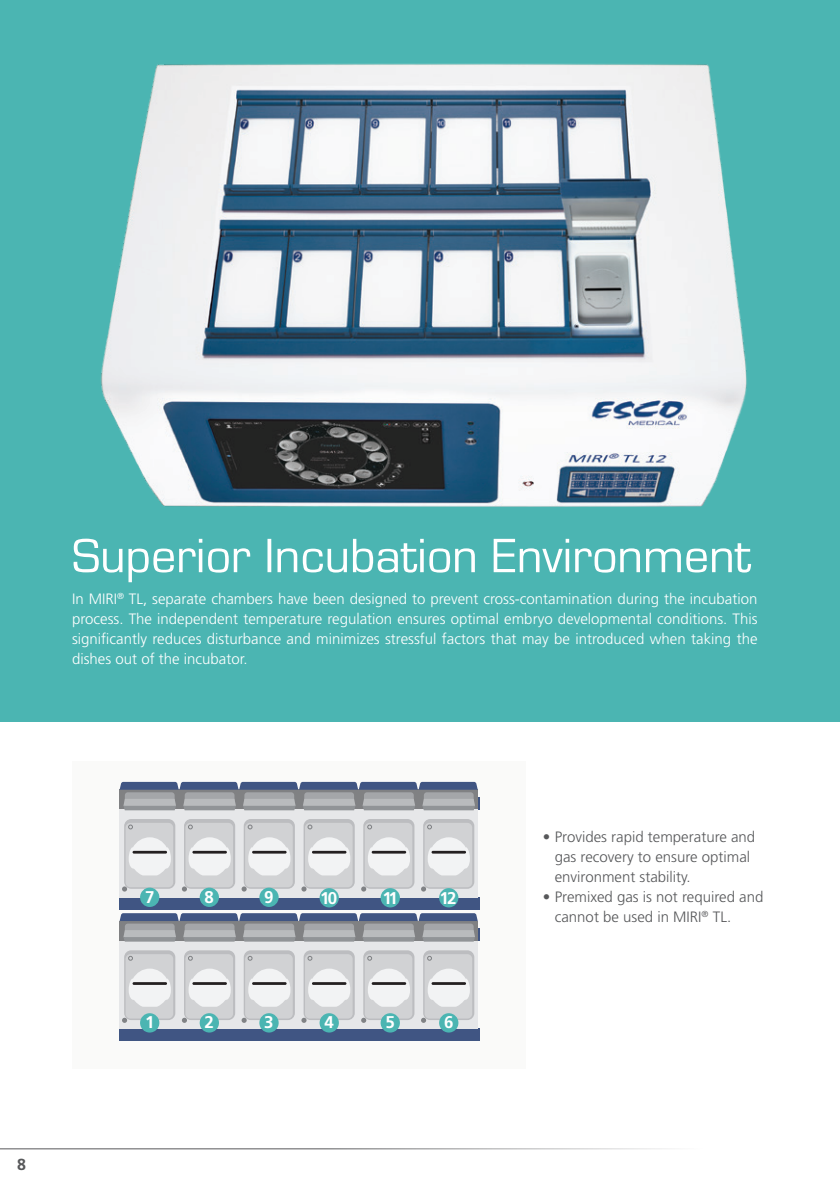
<style>
.page{position:relative;width:840px;height:1191px;background:#fff}
.page>*{position:absolute;margin:0;border:0;box-sizing:border-box;transform-origin:0 0}
.t1{font:50px "Eurostile";color:#fff}
.t2{font:700 17px "Frutiger LT Std";color:#fff}
.t3{font:700 16px "Frutiger LT Std";color:#57585a}
.t4{font:300 15px/20px "Frutiger LT Std";color:#fff;text-align:justify}
.t5{font:300 15px/20px "Frutiger LT Std";color:#57585a}
</style>
<div class="page">
<hr style="left:0;top:1148px;width:750px;height:1px;background:#57585a">
<div style="left:0;top:0;width:839px;height:721px;background:#4bb5b2"></div>
<img style="left:100px;top:63px;width:647px;height:444px">
<svg style="left:119px;top:781px;width:361px;height:260px"></svg>
<div style="left:119px;top:897px;width:360px;height:12px;background:#405583"></div>
<div style="left:120px;top:809px;width:59px;height:88px;background:#e6e7e9"></div>
<div style="left:124px;top:819px;width:51px;height:69px;background:#bcbdc0;border-radius:7px"></div>
<div style="left:125px;top:823px;width:48px;height:64px;background:#d1d2d4;border-radius:5px"></div>
<svg style="left:128px;top:824px;width:5px;height:5px"></svg>
<svg style="left:122px;top:886px;width:5px;height:5px"></svg>
<svg style="left:129px;top:837px;width:42px;height:38px"></svg>
<hr style="left:132px;top:851px;width:35px;height:2px;background:#231f20">
<div style="left:179px;top:809px;width:59px;height:88px;background:#e6e7e9"></div>
<div style="left:184px;top:819px;width:51px;height:69px;background:#bcbdc0;border-radius:7px"></div>
<div style="left:185px;top:823px;width:48px;height:64px;background:#d1d2d4;border-radius:5px"></div>
<svg style="left:188px;top:824px;width:5px;height:5px"></svg>
<svg style="left:182px;top:886px;width:5px;height:5px"></svg>
<svg style="left:188px;top:837px;width:43px;height:38px"></svg>
<hr style="left:192px;top:851px;width:35px;height:2px;background:#231f20">
<div style="left:239px;top:809px;width:59px;height:88px;background:#e6e7e9"></div>
<svg style="left:243px;top:819px;width:52px;height:69px"></svg>
<div style="left:245px;top:823px;width:47px;height:64px;background:#d1d2d4;border-radius:5px"></div>
<svg style="left:247px;top:824px;width:5px;height:5px"></svg>
<svg style="left:241px;top:886px;width:5px;height:5px"></svg>
<svg style="left:248px;top:837px;width:42px;height:38px"></svg>
<hr style="left:252px;top:851px;width:34px;height:2px;background:#231f20">
<div style="left:299px;top:809px;width:59px;height:88px;background:#e6e7e9"></div>
<svg style="left:303px;top:819px;width:51px;height:69px"></svg>
<div style="left:305px;top:823px;width:47px;height:64px;background:#d1d2d4;border-radius:5px"></div>
<svg style="left:307px;top:824px;width:5px;height:5px"></svg>
<svg style="left:301px;top:886px;width:5px;height:5px"></svg>
<svg style="left:308px;top:837px;width:42px;height:38px"></svg>
<hr style="left:312px;top:851px;width:34px;height:2px;background:#231f20">
<div style="left:358px;top:809px;width:59px;height:88px;background:#e6e7e9"></div>
<div style="left:363px;top:819px;width:51px;height:69px;background:#bcbdc0;border-radius:7px"></div>
<div style="left:364px;top:823px;width:48px;height:64px;background:#d1d2d4;border-radius:5px"></div>
<svg style="left:367px;top:824px;width:5px;height:5px"></svg>
<svg style="left:361px;top:886px;width:5px;height:5px"></svg>
<svg style="left:368px;top:837px;width:42px;height:38px"></svg>
<hr style="left:371px;top:851px;width:35px;height:2px;background:#231f20">
<div style="left:418px;top:809px;width:59px;height:88px;background:#e6e7e9"></div>
<svg style="left:120px;top:782px;width:357px;height:28px;background:#868d9b"></svg>
<div style="left:423px;top:819px;width:51px;height:69px;background:#bcbdc0;border-radius:7px"></div>
<div style="left:424px;top:823px;width:48px;height:64px;background:#d1d2d4;border-radius:5px"></div>
<svg style="left:427px;top:824px;width:4px;height:5px"></svg>
<svg style="left:421px;top:886px;width:5px;height:5px"></svg>
<svg style="left:428px;top:837px;width:41px;height:38px"></svg>
<hr style="left:431px;top:851px;width:35px;height:2px;background:#231f20">
<div style="left:119px;top:1028px;width:360px;height:13px;background:#405583"></div>
<div style="left:120px;top:940px;width:59px;height:88px;background:#e6e7e9"></div>
<div style="left:124px;top:950px;width:51px;height:70px;background:#bcbdc0;border-radius:7px"></div>
<div style="left:125px;top:954px;width:48px;height:64px;background:#d1d2d4;border-radius:5px"></div>
<svg style="left:128px;top:956px;width:5px;height:4px"></svg>
<svg style="left:122px;top:1017px;width:5px;height:6px"></svg>
<svg style="left:129px;top:968px;width:42px;height:38px"></svg>
<hr style="left:132px;top:982px;width:35px;height:3px;background:#231f20">
<div style="left:179px;top:940px;width:59px;height:88px;background:#e6e7e9"></div>
<div style="left:184px;top:950px;width:51px;height:70px;background:#bcbdc0;border-radius:7px"></div>
<div style="left:185px;top:954px;width:48px;height:64px;background:#d1d2d4;border-radius:5px"></div>
<svg style="left:188px;top:956px;width:5px;height:4px"></svg>
<svg style="left:182px;top:1017px;width:5px;height:6px"></svg>
<svg style="left:188px;top:968px;width:43px;height:38px"></svg>
<hr style="left:192px;top:982px;width:35px;height:3px;background:#231f20">
<div style="left:239px;top:940px;width:59px;height:88px;background:#e6e7e9"></div>
<svg style="left:243px;top:950px;width:52px;height:70px"></svg>
<div style="left:245px;top:954px;width:47px;height:64px;background:#d1d2d4;border-radius:5px"></div>
<svg style="left:247px;top:956px;width:5px;height:4px"></svg>
<svg style="left:241px;top:1017px;width:5px;height:6px"></svg>
<svg style="left:248px;top:968px;width:42px;height:38px"></svg>
<hr style="left:252px;top:982px;width:34px;height:3px;background:#231f20">
<div style="left:299px;top:940px;width:59px;height:88px;background:#e6e7e9"></div>
<svg style="left:303px;top:950px;width:51px;height:70px"></svg>
<div style="left:305px;top:954px;width:47px;height:64px;background:#d1d2d4;border-radius:5px"></div>
<svg style="left:307px;top:956px;width:5px;height:4px"></svg>
<svg style="left:301px;top:1017px;width:5px;height:6px"></svg>
<svg style="left:308px;top:968px;width:42px;height:38px"></svg>
<hr style="left:312px;top:982px;width:34px;height:3px;background:#231f20">
<div style="left:358px;top:940px;width:59px;height:88px;background:#e6e7e9"></div>
<div style="left:363px;top:950px;width:51px;height:70px;background:#bcbdc0;border-radius:7px"></div>
<div style="left:364px;top:954px;width:48px;height:64px;background:#d1d2d4;border-radius:5px"></div>
<svg style="left:367px;top:956px;width:5px;height:4px"></svg>
<svg style="left:361px;top:1017px;width:5px;height:6px"></svg>
<svg style="left:368px;top:968px;width:42px;height:38px"></svg>
<hr style="left:371px;top:982px;width:35px;height:3px;background:#231f20">
<div style="left:418px;top:940px;width:59px;height:88px;background:#e6e7e9"></div>
<svg style="left:120px;top:913px;width:357px;height:28px;background:#868d9b"></svg>
<div style="left:423px;top:950px;width:51px;height:70px;background:#bcbdc0;border-radius:7px"></div>
<div style="left:424px;top:954px;width:48px;height:64px;background:#d1d2d4;border-radius:5px"></div>
<svg style="left:427px;top:956px;width:4px;height:4px"></svg>
<svg style="left:421px;top:1017px;width:5px;height:6px"></svg>
<svg style="left:428px;top:968px;width:41px;height:38px"></svg>
<hr style="left:431px;top:982px;width:35px;height:3px;background:#231f20">
<div style="left:140px;top:1013px;width:19px;height:19px;background:#4bb5b2;border-radius:50%"></div>
<div style="left:199px;top:1013px;width:20px;height:19px;background:#4bb5b2;border-radius:50%"></div>
<div style="left:259px;top:1013px;width:19px;height:19px;background:#4bb5b2;border-radius:50%"></div>
<div style="left:319px;top:1013px;width:19px;height:19px;background:#4bb5b2;border-radius:50%"></div>
<div style="left:380px;top:1013px;width:19px;height:19px;background:#4bb5b2;border-radius:50%"></div>
<div style="left:439px;top:1013px;width:19px;height:19px;background:#4bb5b2;border-radius:50%"></div>
<div style="left:140px;top:887px;width:19px;height:20px;background:#4bb5b2;border-radius:50%"></div>
<div style="left:199px;top:887px;width:20px;height:20px;background:#4bb5b2;border-radius:50%"></div>
<div style="left:259px;top:887px;width:19px;height:20px;background:#4bb5b2;border-radius:50%"></div>
<div style="left:319px;top:888px;width:19px;height:19px;background:#4bb5b2;border-radius:50%"></div>
<div style="left:380px;top:888px;width:19px;height:19px;background:#4bb5b2;border-radius:50%"></div>
<div style="left:439px;top:888px;width:19px;height:19px;background:#4bb5b2;border-radius:50%"></div>
<p class="t1" style="left:72px;top:529px;width:680px">Superior Incubation Environment</p>
<p class="t4" style="left:72px;top:589px;width:686px">In MIRI<sup>®</sup> TL, separate chambers have been designed to prevent cross-contamination during the incubation process. The independent temperature regulation ensures optimal embryo developmental conditions. This significantly reduces disturbance and minimizes stressful factors that may be introduced when taking the dishes out of the incubator.</p>
<p class="t3" style="left:17px;top:1155px;width:10px">8</p>
<p class="t2" style="left:145px;top:886px;width:11px">7</p>
<p class="t2" style="left:204px;top:886px;width:11px">8</p>
<p class="t2" style="left:264px;top:886px;width:11px">9</p>
<p class="t2" style="left:320px;top:887px;width:19px">10</p>
<p class="t2" style="left:382px;top:887px;width:17px">11</p>
<p class="t2" style="left:439px;top:887px;width:19px">12</p>
<p class="t2" style="left:145px;top:1012px;width:11px">1</p>
<p class="t2" style="left:204px;top:1012px;width:11px">2</p>
<p class="t2" style="left:264px;top:1012px;width:11px">3</p>
<p class="t2" style="left:324px;top:1012px;width:11px">4</p>
<p class="t2" style="left:385px;top:1012px;width:11px">5</p>
<p class="t2" style="left:444px;top:1012px;width:11px">6</p>
<p class="t5" style="left:554px;top:827px;width:202px;text-indent:-12px">• Provides rapid temperature and gas recovery to ensure optimal environment stability.</p>
<p class="t5" style="left:554px;top:887px;width:210px;text-indent:-12px">• Premixed gas is not required and cannot be used in MIRI<sup>®</sup> TL.</p>
</div>
